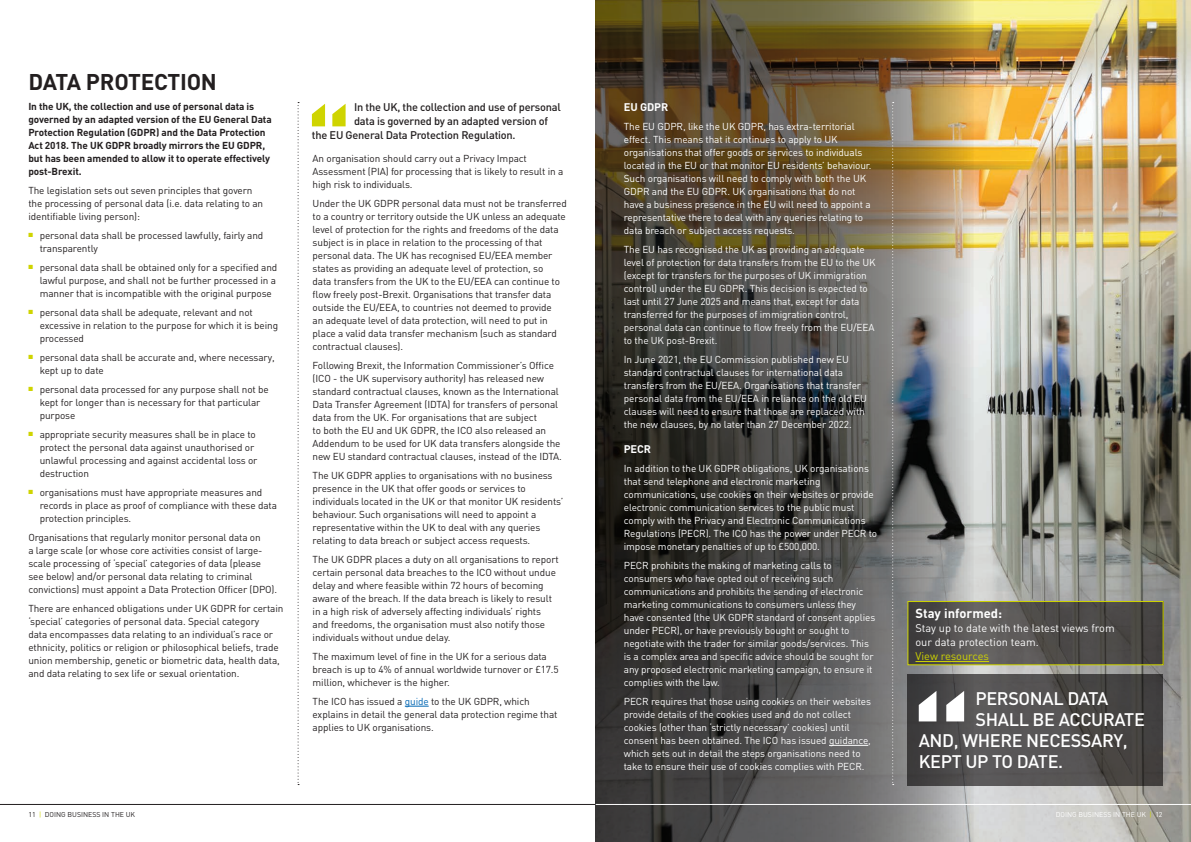
<style>
.page{position:relative;width:1191px;height:842px;background:#fff}
.page>*{position:absolute;margin:0;border:0;box-sizing:border-box;transform-origin:0 0}
.big_heading{font:700 22.5px "DIN";letter-spacing:-.01em;color:#231f20}
.t1{font:500 18px "DIN";letter-spacing:-.02em;color:#fff}
.t2{font:700 13px "DIN";color:#fff}
.t3{font:500 11px "DIN";letter-spacing:-.02em;color:#231f20}
.t4{font:11px/14px "DIN";color:#fff}
.t5{font:11px "DIN";color:#cfd400}
.SUB_SUB{font:700 11px "DIN";letter-spacing:-.01em;color:#fff}
.body_text{font:10px/13px "DIN";letter-spacing:-.01em;color:#231f20}
.body_text-2{font:10px/13px "DIN";letter-spacing:-.01em;color:#fff}
.intro_uk{font:700 10px/13px "DIN";letter-spacing:-.01em;color:#231f20}
.t6{font:7px "DIN";color:#231f20}
.t7{font:7px "DIN";color:#fff}
.s1{color:#0166b3}
.s2{color:#cfd400}
</style>
<div class="page">
<svg style="left:297px;top:102px;width:2px;height:683px"></svg>
<img style="left:973px;top:0;width:218px;height:842px">
<img style="left:595px;top:0;width:378px;height:842px">
<svg style="left:405px;top:706px;width:24px;height:1px"></svg>
<svg style="left:907px;top:674px;width:255px;height:111px;background:#4d4b4b"></svg>
<svg style="left:918px;top:691px;width:46px;height:30px"></svg>
<hr style="left:829px;top:745px;width:39px;height:1px;background:#fff">
<svg style="left:892px;top:102px;width:2px;height:683px"></svg>
<svg style="left:312px;top:104px;width:33px;height:22px"></svg>
<svg style="left:909px;top:603px;width:252px;height:60px;background:#504e4c"></svg>
<hr style="left:915px;top:661px;width:74px;height:1px;background:#cfd400">
<div style="left:907px;top:601px;width:256px;height:64px;border:1px solid #cfd400"></div>
<hr style="left:595px;top:804px;width:596px;height:1px;background:#fff">
<hr style="left:0;top:804px;width:595px;height:1px;background:#231f20">
<p class="big_heading" style="left:28px;top:67px;width:190px">DATA PROTECTION</p>
<p class="intro_uk" style="left:28px;top:100px;width:245px">In the UK, the collection and use of personal data is governed by an adapted version of the EU General Data Protection Regulation (GDPR) and the Data Protection Act 2018. The UK GDPR broadly mirrors the EU GDPR, but has been amended to allow it to operate effectively post-Brexit.</p>
<p class="body_text" style="left:28px;top:184px;width:236px">The legislation sets out seven principles that govern the processing of personal data (i.e. data relating to an identifiable living person):</p>
<p class="body_text" style="left:40px;top:229px;width:225px;text-indent:-11px"><sup>■</sup> personal data shall be processed lawfully, fairly and transparently</p>
<p class="body_text" style="left:40px;top:261px;width:239px;text-indent:-11px"><sup>■</sup> personal data shall be obtained only for a specified and lawful purpose, and shall not be further processed in a manner that is incompatible with the original purpose</p>
<p class="body_text" style="left:40px;top:306px;width:240px;text-indent:-11px"><sup>■</sup> personal data shall be adequate, relevant and not excessive in relation to the purpose for which it is being processed</p>
<p class="body_text" style="left:40px;top:351px;width:236px;text-indent:-11px"><sup>■</sup> personal data shall be accurate and, where necessary, kept up to date</p>
<p class="body_text" style="left:40px;top:383px;width:231px;text-indent:-11px"><sup>■</sup> personal data processed for any purpose shall not be kept for longer than is necessary for that particular purpose</p>
<p class="body_text" style="left:40px;top:428px;width:219px;text-indent:-11px"><sup>■</sup> appropriate security measures shall be in place to protect the personal data against unauthorised or unlawful processing and against accidental loss or destruction</p>
<p class="body_text" style="left:40px;top:486px;width:239px;text-indent:-11px"><sup>■</sup> organisations must have appropriate measures and records in place as proof of compliance with these data protection principles.</p>
<p class="body_text" style="left:28px;top:531px;width:250px">Organisations that regularly monitor personal data on<br>a large scale (or whose core activities consist of large&shy;scale processing of ‘special’ categories of data (please see below) and/or personal data relating to criminal convictions) must appoint a Data Protection Officer (DPO).</p>
<p class="body_text" style="left:28px;top:602px;width:256px">There are enhanced obligations under UK GDPR for certain ‘special’ categories of personal data. Special category<br>data encompasses data relating to an individual’s race or ethnicity, politics or religion or philosophical beliefs, trade union membership, genetic or biometric data, health data, and data relating to sex life or sexual orientation.</p>
<p class="t3" style="left:354px;top:100px;width:208px">In the UK, the collection and use of personal</p>
<p class="t3" style="left:354px;top:114px;width:196px">data is governed by an adapted version of</p>
<p class="t3" style="left:312px;top:128px;width:205px">the EU General Data Protection Regulation.</p>
<p class="SUB_SUB" style="left:624px;top:100px;width:46px">EU GDPR</p>
<p class="body_text-2" style="left:624px;top:120px;width:249px">The EU GDPR, like the UK GDPR, has extra-territorial effect. This means that it continues to apply to UK organisations that offer goods or services to individuals located in the EU or that monitor EU residents’ behaviour.<br>Such organisations will need to comply with both the UK GDPR and the EU GDPR. UK organisations that do not have a business presence in the EU will need to appoint a representative there to deal with any queries relating to data breach or subject access requests.</p>
<p class="body_text-2" style="left:624px;top:243px;width:253px">The EU has recognised the UK as providing an adequate level of protection for data transfers from the EU to the UK (except for transfers for the purposes of UK immigration control) under the EU GDPR. This decision is expected to last until 27 June 2025 and means that, except for data transferred for the purposes of immigration control, personal data can continue to flow freely from the EU/EEA to the UK post-Brexit.</p>
<p class="body_text-2" style="left:624px;top:353px;width:244px">In June 2021, the EU Commission published new EU standard contractual clauses for international data transfers from the EU/EEA. Organisations that transfer personal data from the EU/EEA in reliance on the old EU clauses will need to ensure that those are replaced with the new clauses, by no later than 27 December 2022.</p>
<p class="SUB_SUB" style="left:624px;top:442px;width:29px">PECR</p>
<p class="body_text-2" style="left:624px;top:462px;width:255px">In addition to the UK GDPR obligations, UK organisations that send telephone and electronic marketing communications, use cookies on their websites or provide electronic communication services to the public must comply with the Privacy and Electronic Communications Regulations (PECR). The ICO has the power under PECR to impose monetary penalties of up to £500,000.</p>
<p class="body_text-2" style="left:624px;top:559px;width:253px">PECR prohibits the making of marketing calls to consumers who have opted out of receiving such communications and prohibits the sending of electronic marketing communications to consumers unless they have consented (the UK GDPR standard of consent applies under PECR), or have previously bought or sought to negotiate with the trader for similar goods/services. This is a complex area and specific advice should be sought for any proposed electronic marketing campaign, to ensure it complies with the law.</p>
<p class="body_text-2" style="left:624px;top:695px;width:249px">PECR requires that those using cookies on their websites provide details of the cookies used and do not collect cookies (other than ‘strictly necessary’ cookies) until consent has been obtained. The ICO has issued guidance, which sets out in detail the steps organisations need to take to ensure their use of cookies complies with PECR.</p>
<p class="body_text" style="left:313px;top:151px;width:252px">An organisation should carry out a Privacy Impact<br>Assessment (PIA) for processing that is likely to result in a high risk to individuals.</p>
<p class="body_text" style="left:313px;top:196px;width:256px">Under the UK GDPR personal data must not be transferred to a country or territory outside the UK unless an adequate level of protection for the rights and freedoms of the data subject is in place in relation to the processing of that personal data. The UK has recognised EU/EEA member states as providing an adequate level of protection, so<br>data transfers from the UK to the EU/EEA can continue to flow freely post-Brexit. Organisations that transfer data outside the EU/EEA, to countries not deemed to provide<br>an adequate level of data protection, will need to put in place a valid data transfer mechanism (such as standard contractual clauses).</p>
<p class="body_text" style="left:313px;top:358px;width:251px">Following Brexit, the Information Commissioner’s Office (ICO - the UK supervisory authority) has released new standard contractual clauses, known as the International Data Transfer Agreement (IDTA) for transfers of personal data from the UK. For organisations that are subject<br>to both the EU and UK GDPR, the ICO also released an Addendum to be used for UK data transfers alongside the new EU standard contractual clauses, instead of the IDTA.</p>
<p class="body_text" style="left:313px;top:468px;width:252px">The UK GDPR applies to organisations with no business presence in the UK that offer goods or services to individuals located in the UK or that monitor UK residents’ behaviour. Such organisations will need to appoint a representative within the UK to deal with any queries relating to data breach or subject access requests.</p>
<p class="body_text" style="left:313px;top:552px;width:248px">The UK GDPR places a duty on all organisations to report certain personal data breaches to the ICO without undue delay and where feasible within 72 hours of becoming aware of the breach. If the data breach is likely to result in a high risk of adversely affecting individuals’ rights and freedoms, the organisation must also notify those individuals without undue delay.</p>
<p class="body_text" style="left:313px;top:649px;width:248px">The maximum level of fine in the UK for a serious data breach is up to 4% of annual worldwide turnover or £17.5 million, whichever is the higher.</p>
<p class="body_text" style="left:313px;top:694px;width:246px">The ICO has issued a <span class="s1">guide</span> to the UK GDPR, which explains in detail the general data protection regime that applies to UK organisations.</p>
<p class="t1" style="left:975px;top:687px;width:135px">PERSONAL DATA</p>
<p class="t2" style="left:915px;top:605px;width:88px">Stay informed:</p>
<p class="t4" style="left:915px;top:621px;width:201px">Stay up to date with the latest views from our data protection team.</p>
<p class="t5" style="left:915px;top:649px;width:75px">View resources</p>
<p class="t1" style="left:975px;top:708px;width:171px">SHALL BE ACCURATE</p>
<p class="t1" style="left:918px;top:729px;width:210px">AND, WHERE NECESSARY,</p>
<p class="t1" style="left:918px;top:750px;width:146px">KEPT UP TO DATE.</p>
<p class="t6" style="left:28px;top:810px;width:108px">11 <span class="s2">|</span> DOING BUSINESS IN THE UK</p>
<p class="t7" style="left:1055px;top:810px;width:108px">DOING BUSINESS IN THE UK <span class="s2">|</span> 12</p>
</div>
